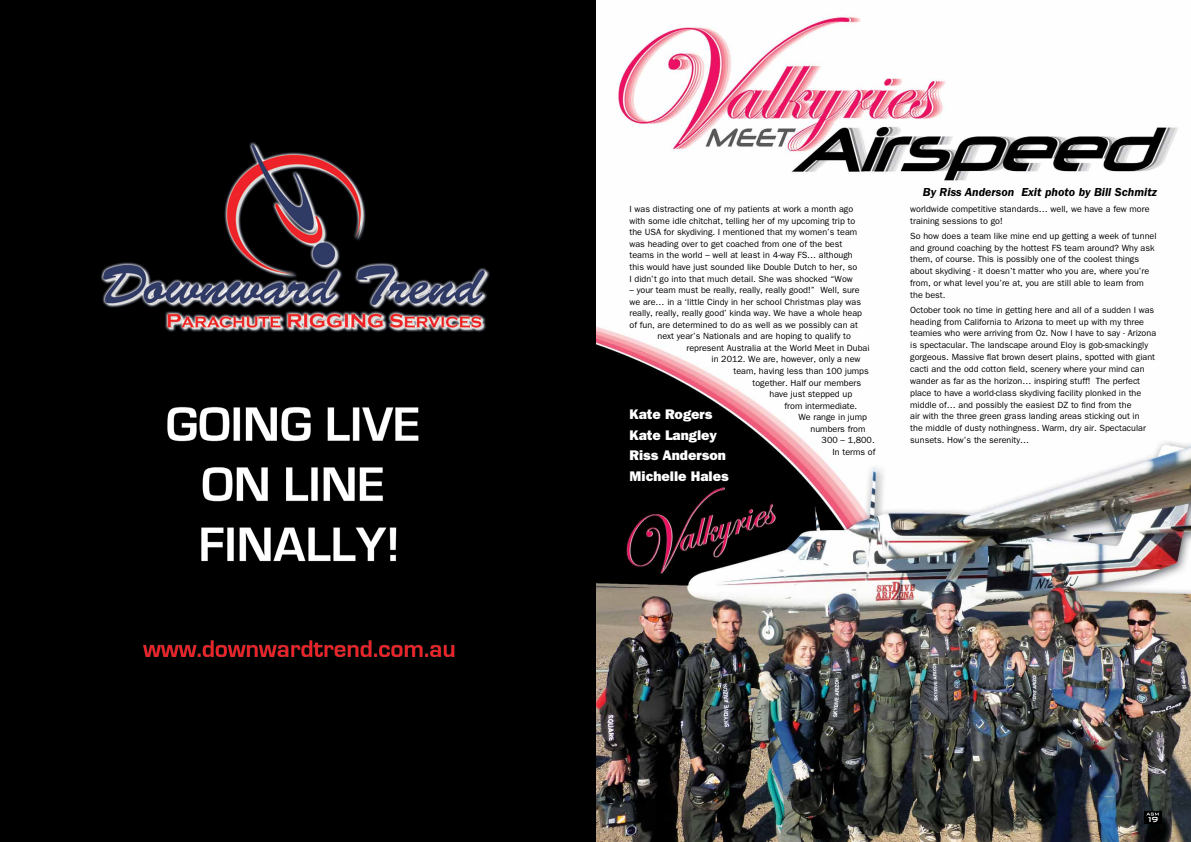
<style>
.page{position:relative;width:1191px;height:842px;background:#fff}
.page>*{position:absolute;margin:0;border:0;box-sizing:border-box;transform-origin:0 0}
.t1{font:800 14px/20.8px "Franklin Gothic";color:#fff}
.t2{font:italic 600 12px "Franklin Gothic";color:#000}
.t3{font:500 9.8px "Bank Gothic";color:#fff}
.t4{font:9px/11.9px "Franklin Gothic";color:#000}
</style>
<div class="page">
<img style="left:0;top:0;width:1191px;height:842px">
<div style="left:1144px;top:811px;width:17px;height:12px;background:#000"></div>
<svg style="left:1146px;top:813px;width:12px;height:2px"></svg>
<p class="t4" style="left:629px;top:204px;width:229px;line-height:11.5px">I was distracting one of my patients at work a month ago with some idle chitchat, telling her of my upcoming trip to the USA for skydiving. I mentioned that my women’s team was heading over to get coached from one of the best teams in the world – well at least in 4-way FS… although this would have just sounded like Double Dutch to her, so I didn’t go into that much detail. She was shocked “Wow</p>
<p class="t4" style="left:629px;top:284px;width:232px">– your team must be really, really, really good!” Well, sure</p>
<p class="t4" style="left:629px;top:296px;width:233px">we are… in a ‘little Cindy in her school Christmas play was</p>
<p class="t4" style="left:629px;top:307px;width:234px">really, really, really good’ kinda way. We have a whole heap</p>
<p class="t4" style="left:629px;top:319px;width:230px">of fun, are determined to do as well as we possibly can at</p>
<p class="t4" style="left:657px;top:330px;width:195px">next year’s Nationals and are hoping to qualify to</p>
<p class="t4" style="left:686px;top:342px;width:185px">represent Australia at the World Meet in Dubai</p>
<p class="t4" style="left:711px;top:353px;width:150px">in 2012. We are, however, only a new</p>
<p class="t4" style="left:733px;top:365px;width:137px">team, having less than 100 jumps</p>
<p class="t4" style="left:752px;top:377px;width:110px">together. Half our members</p>
<p class="t4" style="left:769px;top:388px;width:84px">have just stepped up</p>
<p class="t4" style="left:784px;top:400px;width:74px">from intermediate.</p>
<p class="t4" style="left:798px;top:411px;width:70px">We range in jump</p>
<p class="t4" style="left:810px;top:423px;width:56px">numbers from</p>
<p class="t4" style="left:821px;top:434px;width:55px">300 – 1,800.</p>
<p class="t4" style="left:832px;top:446px;width:44px">In terms of</p>
<h1 class="t1" style="left:629px;top:403px;width:101px">Kate Rogers<br>Kate Langley<br>Riss Anderson<br>Michelle Hales</h1>
<h2 class="t2" style="left:922px;top:186px;width:236px">By Riss Anderson Exit photo by Bill Schmitz</h2>
<p class="t4" style="left:910px;top:203px;width:241px">worldwide competitive standards… well, we have a few more training sessions to go!</p>
<p class="t4" style="left:910px;top:230px;width:248px">So how does a team like mine end up getting a week of tunnel and ground coaching by the hottest FS team around? Why ask them, of course. This is possibly one of the coolest things about skydiving - it doesn’t matter who you are, where you’re from, or what level you’re at, you are still able to learn from the best.</p>
<p class="t4" style="left:910px;top:304px;width:247px">October took no time in getting here and all of a sudden I was heading from California to Arizona to meet up with my three teamies who were arriving from Oz. Now I have to say - Arizona is spectacular. The landscape around Eloy is gob-smackingly gorgeous. Massive flat brown desert plains, spotted with giant cacti and the odd cotton field, scenery where your mind can wander as far as the horizon… inspiring stuff! The perfect place to have a world-class skydiving facility plonked in the middle of… and possibly the easiest DZ to find from the<br>air with the three green grass landing areas sticking out in<br>the middle of dusty nothingness. Warm, dry air. Spectacular sunsets. How’s the serenity…</p>
<p class="t3" style="left:1146px;top:812px;width:14px">19</p>
</div>
